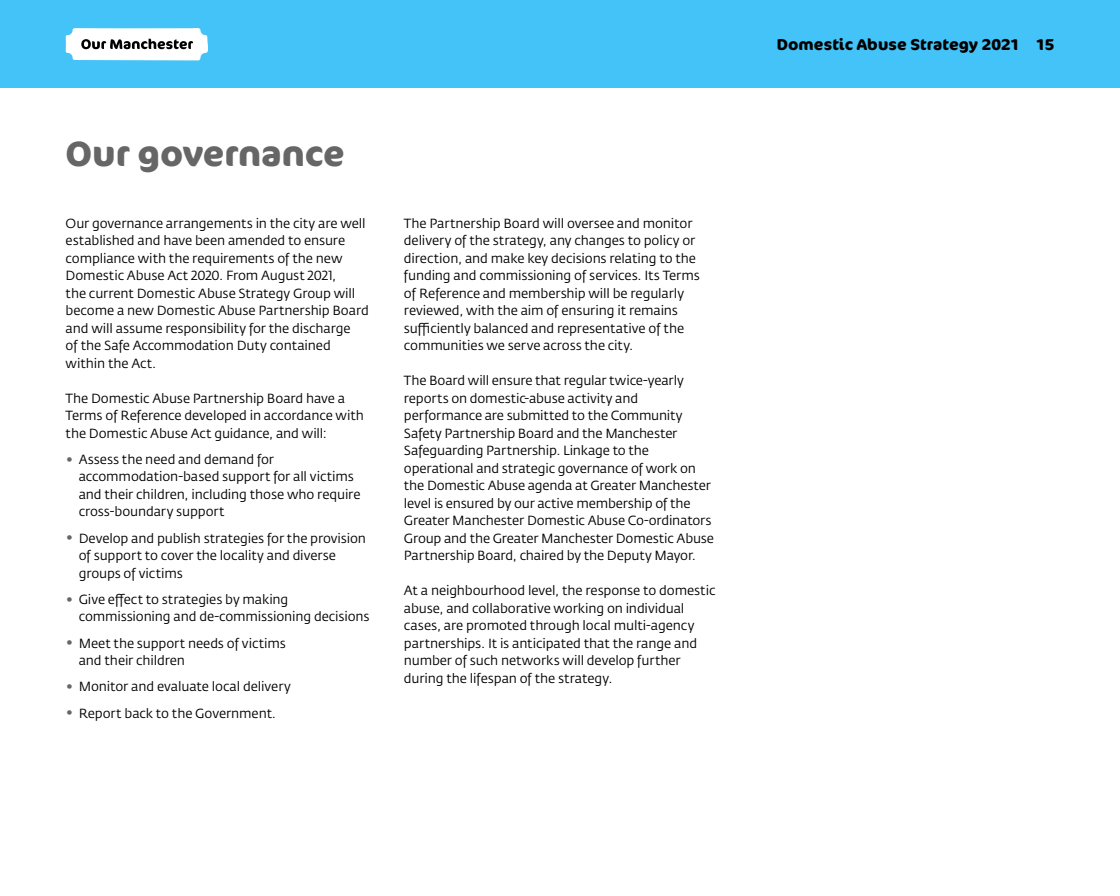
<style>
.page{position:relative;width:1120px;height:896px;background:#fff}
.page>*{position:absolute;margin:0;border:0;box-sizing:border-box;transform-origin:0 0}
.H1_Chapter_heading{font:700 35px "Cocon Pro";color:#666}
.t1{font:700 15.75px "Cocon Pro";letter-spacing:.005em;color:#000}
.P_Body{font:13.12px/17.5px "Fedra Sans Std";letter-spacing:-.01em;color:#000}
.P_Bullet_list{font:13.12px/17.5px "Fedra Sans Std";letter-spacing:-.01em;color:#000}
.P_Body_before_bullet{font:13.12px/17.5px "Fedra Sans Std";letter-spacing:-.005em;color:#000}
.P_Last_bullet_list{font:13.12px "Fedra Sans Std";letter-spacing:-.005em;color:#000}
.s1{font-weight:700;font-size:15.75px;color:#666}
</style>
<div class="page">
<div style="left:0;top:0;width:1120px;height:88px;background:#43c3f7"></div>
<svg style="left:66px;top:28px;width:142px;height:32px"></svg>
<h1 class="H1_Chapter_heading" style="left:66px;top:130px;width:281px">Our governance</h1>
<p class="P_Body" style="left:66px;top:214px;width:305px">Our governance arrangements in the city are well established and have been amended to ensure compliance with the requirements of the new Domestic Abuse Act 2020. From August 2021,<br>the current Domestic Abuse Strategy Group will become a new Domestic Abuse Partnership Board and will assume responsibility for the discharge<br>of the Safe Accommodation Duty contained within the Act.</p>
<p class="P_Body_before_bullet" style="left:66px;top:389px;width:300px">The Domestic Abuse Partnership Board have a<br>Terms of Reference developed in accordance with the Domestic Abuse Act guidance, and will:</p>
<p class="P_Bullet_list" style="left:79px;top:450px;width:283px;text-indent:-13px"><span class="s1">•</span> Assess the need and demand for accommodation-based support for all victims and their children, including those who require cross-boundary support</p>
<p class="P_Bullet_list" style="left:79px;top:529px;width:289px;text-indent:-13px"><span class="s1">•</span> Develop and publish strategies for the provision of support to cover the locality and diverse groups of victims</p>
<p class="P_Bullet_list" style="left:79px;top:590px;width:292px;text-indent:-13px"><span class="s1">•</span> Give effect to strategies by making commissioning and de-commissioning decisions</p>
<p class="P_Bullet_list" style="left:79px;top:634px;width:209px;text-indent:-13px"><span class="s1">•</span> Meet the support needs of victims and their children</p>
<p class="P_Bullet_list" style="left:66px;top:678px;width:227px"><span class="s1">•</span> Monitor and evaluate local delivery</p>
<p class="P_Last_bullet_list" style="left:66px;top:705px;width:212px"><span class="s1">•</span> Report back to the Government.</p>
<p class="P_Body" style="left:404px;top:214px;width:298px">The Partnership Board will oversee and monitor delivery of the strategy, any changes to policy or direction, and make key decisions relating to the funding and commissioning of services. Its Terms of Reference and membership will be regularly reviewed, with the aim of ensuring it remains sufficiently balanced and representative of the communities we serve across the city.</p>
<p class="P_Body" style="left:404px;top:372px;width:312px">The Board will ensure that regular twice-yearly reports on domestic-abuse activity and performance are submitted to the Community Safety Partnership Board and the Manchester Safeguarding Partnership. Linkage to the operational and strategic governance of work on the Domestic Abuse agenda at Greater Manchester level is ensured by our active membership of the Greater Manchester Domestic Abuse Co-ordinators Group and the Greater Manchester Domestic Abuse Partnership Board, chaired by the Deputy Mayor.</p>
<p class="P_Body" style="left:404px;top:582px;width:313px">At a neighbourhood level, the response to domestic abuse, and collaborative working on individual cases, are promoted through local multi-agency partnerships. It is anticipated that the range and number of such networks will develop further during the lifespan of the strategy.</p>
<p class="t1" style="left:777px;top:34px;width:279px">Domestic Abuse Strategy 2021 15</p>
</div>
